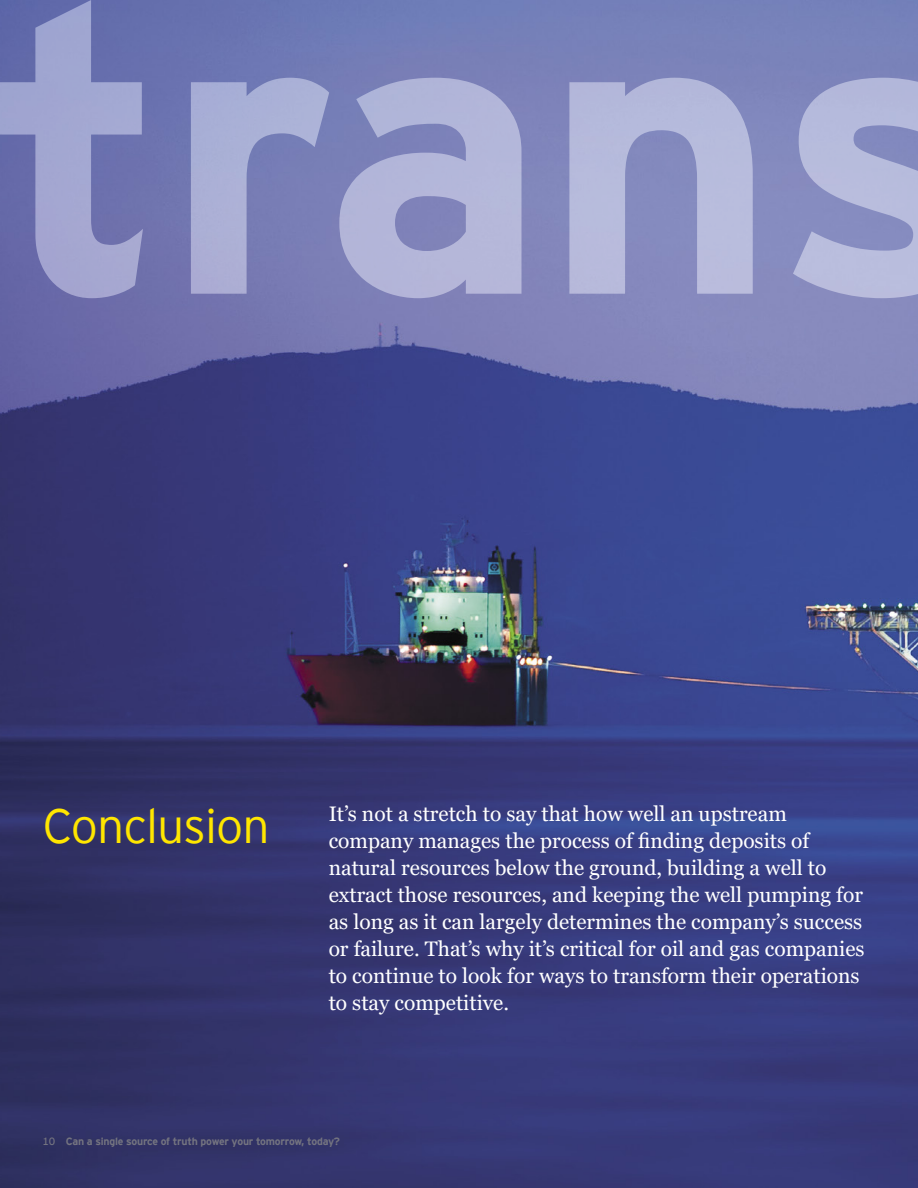
<style>
.page{position:relative;width:918px;height:1188px;background:#fff}
.page>*{position:absolute;margin:0;border:0;box-sizing:border-box;transform-origin:0 0}
.t1{font:300 48px "EY Interstate";letter-spacing:-.02em;color:#ffe600}
.t2{font:21px/27px "Georgia Pro";color:#fff}
.t3{font:700 10.5px "EY Interstate";letter-spacing:-.02em;color:#747480}
.s1{font-weight:400}
</style>
<div class="page">
<img style="left:0;top:298px;width:918px;height:890px">
<svg style="left:0;top:0;width:918px;height:298px;background:#8d93c3"></svg>
<h1 class="t1" style="left:43px;top:792px;width:229px">Conclusion</h1>
<p class="t2" style="left:329px;top:801px;width:537px">It’s not a stretch to say that how well an upstream company manages the process of finding deposits of natural resources below the ground, building a well to extract those resources, and keeping the well pumping for as long as it can largely determines the company’s success or failure. That’s why it’s critical for oil and gas companies to continue to look for ways to transform their operations to stay competitive.</p>
<p class="t3" style="left:43px;top:1133px;width:299px"><span class="s1">10</span> Can a single source of truth power your tomorrow, today?</p>
</div>
